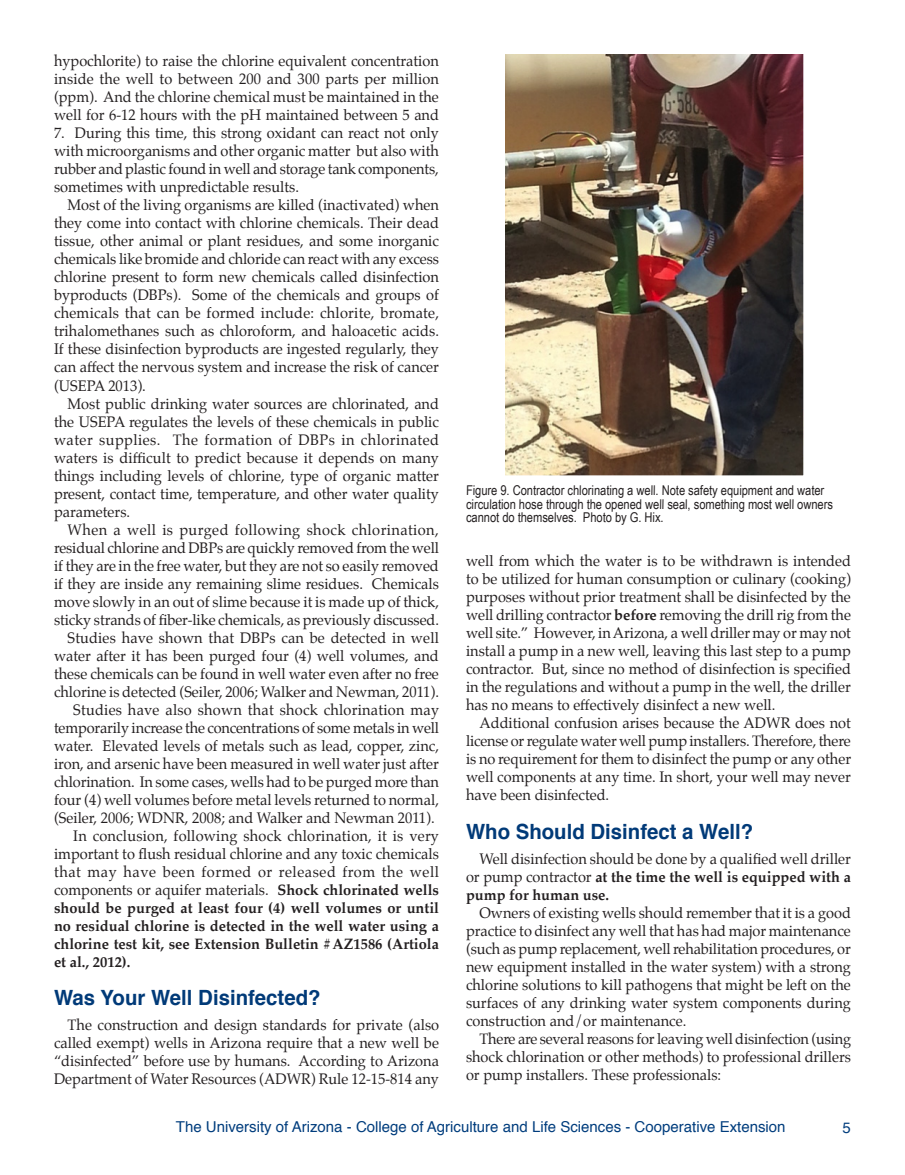
<style>
.page{position:relative;width:905px;height:1175px;background:#fff}
.page>*{position:absolute;margin:0;border:0;box-sizing:border-box;transform-origin:0 0}
.Body_text{font:700 21px "Helvetica";color:#013a78}
.Body_text-2{font:15px/18px "Palatino";color:#231f20;text-align:justify}
.Body_text-3{font:700 15px/18px "Palatino";color:#231f20;text-align:justify}
.t1{font:15px "Helvetica";color:#013d7d}
.t2{font:13.5px/13.5px "Arial Narrow";color:#231f20}
.s1{font-weight:400}
.s2{font-weight:700}
</style>
<div class="page">
<img style="left:505px;top:54px;width:298px;height:421px">
<p class="Body_text-2" style="left:54px;top:52px;width:386px">hypochlorite) to raise the chlorine equivalent concentration inside the well to between 200 and 300 parts per million (ppm). And the chlorine chemical must be maintained in the well for 6-12 hours with the pH maintained between 5 and</p>
<p class="Body_text-2" style="left:54px;top:124px;width:386px">7. During this time, this strong oxidant can react not only with microorganisms and other organic matter but also with rubber and plastic found in well and storage tank components, sometimes with unpredictable results.</p>
<p class="Body_text-2" style="left:54px;top:196px;width:386px;text-indent:14px">Most of the living organisms are killed (inactivated) when they come into contact with chlorine chemicals. Their dead tissue, other animal or plant residues, and some inorganic chemicals like bromide and chloride can react with any excess chlorine present to form new chemicals called disinfection byproducts (DBPs). Some of the chemicals and groups of chemicals that can be formed include: chlorite, bromate, trihalomethanes such as chloroform, and haloacetic acids.<br>If these disinfection byproducts are ingested regularly, they can affect the nervous system and increase the risk of cancer (USEPA 2013).</p>
<p class="Body_text-2" style="left:54px;top:394px;width:386px;text-indent:14px">Most public drinking water sources are chlorinated, and the USEPA regulates the levels of these chemicals in public water supplies. The formation of DBPs in chlorinated waters is difficult to predict because it depends on many things including levels of chlorine, type of organic matter present, contact time, temperature, and other water quality parameters.</p>
<p class="Body_text-2" style="left:54px;top:520px;width:386px;text-indent:14px">When a well is purged following shock chlorination, residual chlorine and DBPs are quickly removed from the well if they are in the free water, but they are not so easily removed if they are inside any remaining slime residues. Chemicals move slowly in an out of slime because it is made up of thick, sticky strands of fiber-like chemicals, as previously discussed.</p>
<p class="Body_text-2" style="left:54px;top:628px;width:386px;text-indent:14px">Studies have shown that DBPs can be detected in well water after it has been purged four (4) well volumes, and these chemicals can be found in well water even after no free chlorine is detected (Seiler, 2006; Walker and Newman, 2011).</p>
<p class="Body_text-2" style="left:54px;top:700px;width:386px;text-indent:19px">Studies have also shown that shock chlorination may temporarily increase the concentrations of some metals in well water. Elevated levels of metals such as lead, copper, zinc, iron, and arsenic have been measured in well water just after chlorination. In some cases, wells had to be purged more than four (4) well volumes before metal levels returned to normal, (Seiler, 2006; WDNR, 2008; and Walker and Newman 2011).</p>
<p class="Body_text-3" style="left:54px;top:826px;width:386px;text-indent:19px"><span class="s1">In conclusion, following shock chlorination, it is very important to flush residual chlorine and any toxic chemicals that may have been formed or released from the well components or aquifer materials.</span> Shock chlorinated wells should be purged at least four (4) well volumes or until no residual chlorine is detected in the well water using a chlorine test kit, see Extension Bulletin #AZ1586 (Artiola et al., 2012).</p>
<p class="Body_text" style="left:54px;top:981px;width:268px">Was Your Well Disinfected?</p>
<p class="Body_text-2" style="left:54px;top:1016px;width:386px;text-indent:14px">The construction and design standards for private (also called exempt) wells in Arizona require that a new well be “disinfected” before use by humans. According to Arizona Department of Water Resources (ADWR) Rule 12-15-814 any</p>
<p class="t2" style="left:466px;top:483px;width:369px">Figure 9. Contractor chlorinating a well. Note safety equipment and water circulation hose through the opened well seal, something most well owners cannot do themselves. Photo by G. Hix.</p>
<p class="Body_text-2" style="left:466px;top:552px;width:386px">well from which the water is to be withdrawn is intended to be utilized for human consumption or culinary (cooking) purposes without prior treatment shall be disinfected by the well drilling contractor <span class="s2">before</span> removing the drill rig from the well site.” However, in Arizona, a well driller may or may not install a pump in a new well, leaving this last step to a pump contractor. But, since no method of disinfection is specified in the regulations and without a pump in the well, the driller has no means to effectively disinfect a new well.</p>
<p class="Body_text-2" style="left:466px;top:714px;width:386px;text-indent:14px">Additional confusion arises because the ADWR does not license or regulate water well pump installers. Therefore, there is no requirement for them to disinfect the pump or any other well components at any time. In short, your well may never have been disinfected.</p>
<p class="Body_text" style="left:466px;top:814px;width:289px">Who Should Disinfect a Well?</p>
<p class="Body_text-2" style="left:466px;top:849px;width:386px;text-indent:14px">Well disinfection should be done by a qualified well driller or pump contractor <span class="s2">at the time the well is equipped with a pump for human use.</span></p>
<p class="Body_text-2" style="left:466px;top:903px;width:386px;text-indent:14px">Owners of existing wells should remember that it is a good practice to disinfect any well that has had major maintenance (such as pump replacement, well rehabilitation procedures, or new equipment installed in the water system) with a strong chlorine solutions to kill pathogens that might be left on the surfaces of any drinking water system components during construction and/or maintenance.</p>
<p class="Body_text-2" style="left:466px;top:1029px;width:386px;text-indent:14px">There are several reasons for leaving well disinfection (using shock chlorination or other methods) to professional drillers or pump installers. These professionals:</p>
<p class="t1" style="left:176px;top:1115px;width:611px">The University of Arizona - College of Agriculture and Life Sciences - Cooperative Extension</p>
<p class="t1" style="left:842px;top:1116px;width:10px">5</p>
</div>
